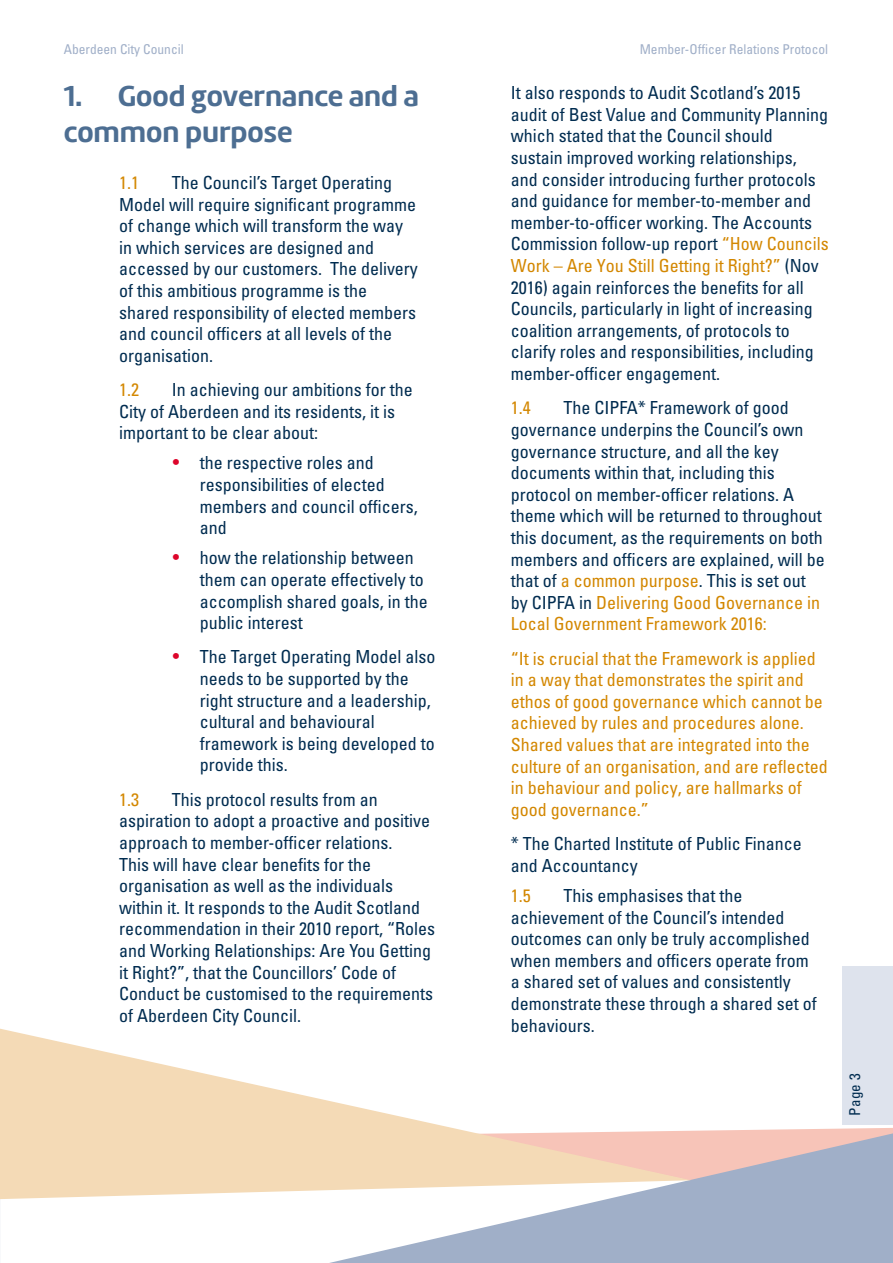
<style>
.page{position:relative;width:893px;height:1263px;background:#fff}
.page>*{position:absolute;margin:0;border:0;box-sizing:border-box;transform-origin:0 0}
.t1{font:700 30px/36px "Marine";color:#4d6e92}
.t2{font:condensed 18px/21.6px "Univers";color:#002c50}
.t3{font:condensed 18px/21.6px "Univers";color:#d38700}
.t4{font:condensed 15px "Univers";color:#002c50}
.t5{font:condensed 13.5px "Univers";color:#a0afc8}
.s1{color:#d38700}
.s2{font-size:19.5px;color:#dd052b}
</style>
<div class="page">
<svg style="left:329px;top:1129px;width:564px;height:134px;fill:#a0afc8"></svg>
<svg style="left:0;top:1029px;width:691px;height:170px;fill:#f4dab8"></svg>
<div style="left:842px;top:966px;width:51px;height:159px;background:#dee3ed"></div>
<p class="t5" style="left:64px;top:40px;width:121px">Aberdeen City Council</p>
<p class="t5" style="left:640px;top:40px;width:190px">Member-Officer Relations Protocol</p>
<h1 class="t1" style="left:64px;top:77px;width:357px">1. Good governance and a common purpose</h1>
<p class="t3" style="left:119px;top:171px;width:21px">1.1</p>
<p class="t2" style="left:511px;top:81px;width:319px">It also responds to Audit Scotland’s 2015 audit of Best Value and Community Planning which stated that the Council should sustain improved working relationships,<br>and consider introducing further protocols and guidance for member-to-member and member-to-officer working. The Accounts Commission follow-up report <span class="s1">“How Councils Work – Are You Still Getting it Right?”</span> (Nov 2016) again reinforces the benefits for all Councils, particularly in light of increasing coalition arrangements, of protocols to clarify roles and responsibilities, including member-officer engagement.</p>
<p class="t3" style="left:511px;top:397px;width:21px">1.4</p>
<p class="t2" style="left:119px;top:171px;width:300px;text-indent:53px">The Council’s Target Operating Model will require significant programme of change which will transform the way in which services are designed and accessed by our customers. The delivery of this ambitious programme is the shared responsibility of elected members and council officers at all levels of the organisation.</p>
<p class="t3" style="left:119px;top:378px;width:21px">1.2</p>
<p class="t2" style="left:119px;top:378px;width:295px;text-indent:53px">In achieving our ambitions for the<br>City of Aberdeen and its residents, it is important to be clear about:</p>
<p class="t2" style="left:200px;top:452px;width:219px;text-indent:-27px"><span class="s2">•</span> the respective roles and responsibilities of elected members and council officers, and</p>
<p class="t2" style="left:200px;top:547px;width:229px;text-indent:-27px"><span class="s2">•</span> how the relationship between them can operate effectively to accomplish shared goals, in the public interest</p>
<p class="t2" style="left:200px;top:646px;width:237px;text-indent:-27px"><span class="s2">•</span> The Target Operating Model also needs to be supported by the right structure and a leadership, cultural and behavioural framework is being developed to provide this.</p>
<p class="t3" style="left:119px;top:788px;width:21px">1.3</p>
<p class="t2" style="left:511px;top:397px;width:315px;text-indent:53px">The CIPFA* Framework of good governance underpins the Council’s own governance structure, and all the key documents within that, including this protocol on member-officer relations. A theme which will be returned to throughout this document, as the requirements on both members and officers are explained, will be that of <span class="s1">a common purpose</span>. This is set out by CIPFA in <span class="s1">Delivering Good Governance in Local Government Framework 2016:</span></p>
<p class="t3" style="left:511px;top:647px;width:318px">“It is crucial that the Framework is applied in a way that demonstrates the spirit and ethos of good governance which cannot be achieved by rules and procedures alone.<br>Shared values that are integrated into the culture of an organisation, and are reflected in behaviour and policy, are hallmarks of good governance.”</p>
<p class="t2" style="left:511px;top:832px;width:292px">* The Charted Institute of Public Finance and Accountancy</p>
<p class="t3" style="left:511px;top:884px;width:21px">1.5</p>
<p class="t2" style="left:119px;top:788px;width:317px;text-indent:53px">This protocol results from an aspiration to adopt a proactive and positive approach to member-officer relations.<br>This will have clear benefits for the organisation as well as the individuals within it. It responds to the Audit Scotland recommendation in their 2010 report, “Roles and Working Relationships: Are You Getting it Right?”, that the Councillors’ Code of Conduct be customised to the requirements of Aberdeen City Council.</p>
<p class="t2" style="left:511px;top:884px;width:307px;text-indent:53px">This emphasises that the achievement of the Council’s intended outcomes can only be truly accomplished when members and officers operate from a shared set of values and consistently demonstrate these through a shared set of behaviours.</p>
<p class="t4" style="left:845px;top:1116px;width:44px;rotate:-90deg">Page 3</p>
</div>
